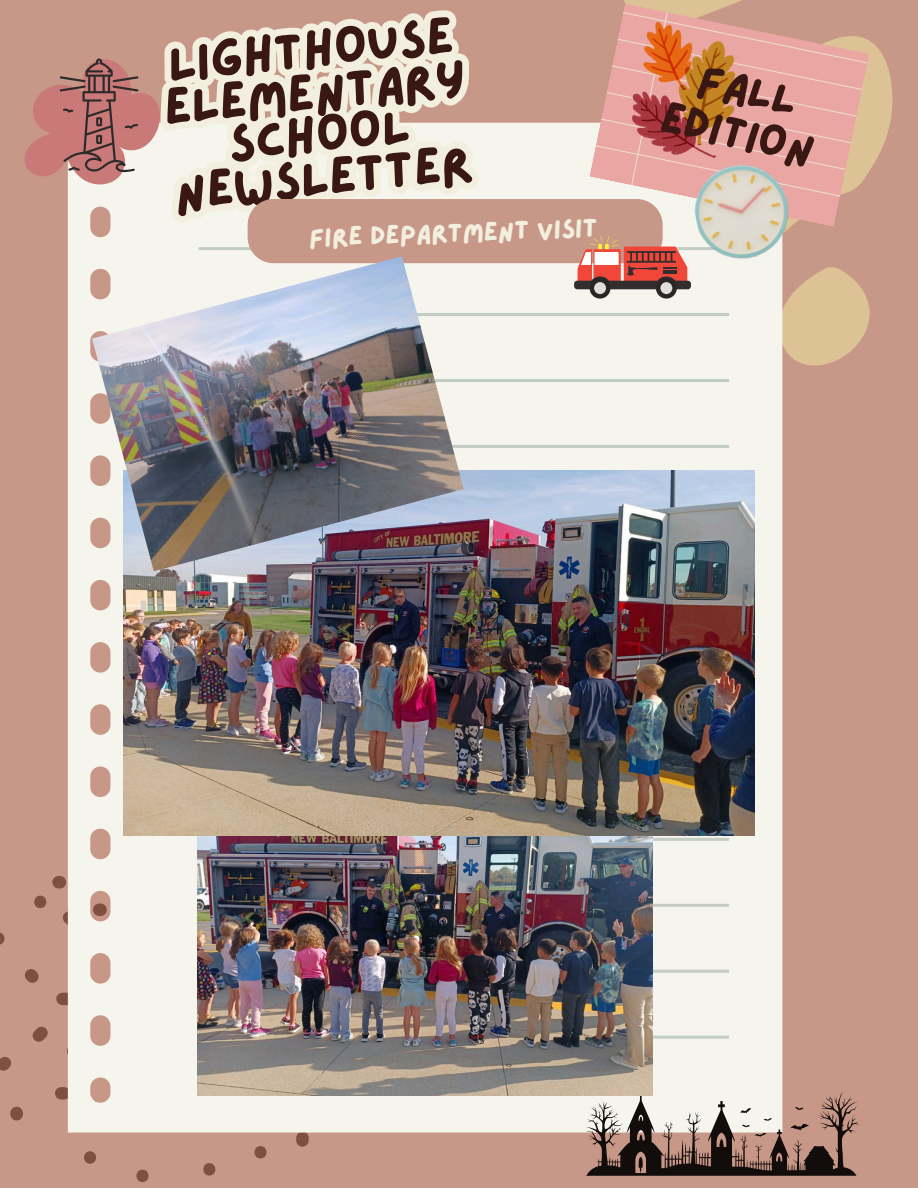
<style>
.page{position:relative;width:918px;height:1188px;background:#c79887}
.page>*{position:absolute;margin:0;border:0;box-sizing:border-box;transform-origin:0 0}
.t1{font:52.2px/42.8px "Lazydog";color:#391814;text-align:center}
.t2{font:45.3px/44.5px "Lazydog";color:#391814;text-align:center}
.t3{font:27px "Lazydog";color:#f3efde}
</style>
<div class="page">
<svg style="left:623px;top:0;width:119px;height:4px"></svg>
<svg style="left:782px;top:287px;width:88px;height:82px"></svg>
<svg style="left:782px;top:40px;width:111px;height:247px"></svg>
<svg style="left:63px;top:911px;width:5px;height:14px"></svg>
<div style="left:56px;top:993px;width:17px;height:12px;background:#7f5040;border-radius:6px"></div>
<svg style="left:25px;top:969px;width:14px;height:14px"></svg>
<svg style="left:67px;top:1044px;width:1px;height:16px"></svg>
<svg style="left:33px;top:1027px;width:15px;height:15px"></svg>
<svg style="left:0;top:1057px;width:11px;height:14px"></svg>
<svg style="left:10px;top:1107px;width:13px;height:14px"></svg>
<svg style="left:84px;top:1151px;width:12px;height:13px"></svg>
<svg style="left:136px;top:1170px;width:13px;height:12px"></svg>
<svg style="left:203px;top:1163px;width:13px;height:13px"></svg>
<svg style="left:254px;top:1146px;width:13px;height:13px"></svg>
<svg style="left:296px;top:1133px;width:13px;height:14px"></svg>
<svg style="left:55px;top:1087px;width:13px;height:13px"></svg>
<svg style="left:0;top:932px;width:5px;height:13px"></svg>
<svg style="left:34px;top:896px;width:13px;height:12px"></svg>
<svg style="left:52px;top:876px;width:14px;height:13px"></svg>
<div style="left:68px;top:123px;width:714px;height:1010px;background:#f6f5ed"></div>
<hr style="left:199px;top:313px;width:530px;height:3px;background:#c4cdc4">
<hr style="left:199px;top:379px;width:530px;height:3px;background:#c4cdc4">
<hr style="left:199px;top:445px;width:530px;height:3px;background:#c4cdc4">
<hr style="left:199px;top:838px;width:530px;height:3px;background:#c4cdc4">
<hr style="left:199px;top:904px;width:530px;height:3px;background:#c4cdc4">
<hr style="left:199px;top:970px;width:530px;height:3px;background:#c4cdc4">
<hr style="left:199px;top:1036px;width:530px;height:3px;background:#c4cdc4">
<svg style="left:93px;top:240px;width:105px;height:809px"></svg>
<svg style="left:589px;top:4px;width:280px;height:223px;fill:#eaa6a2"></svg>
<div style="left:142px;top:122px;width:429px;height:863px;background:#f6f5ed"></div>
<svg style="left:24px;top:10px;width:449px;height:177px"></svg>
<svg style="left:154px;top:123px;width:377px;height:348px;background:#f3f1e5"></svg>
<img style="left:687px;top:157px;width:110px;height:110px">
<img style="left:632px;top:22px;width:110px;height:135px">
<svg style="left:586px;top:1078px;width:274px;height:98px"></svg>
<img style="left:198px;top:835px;width:454px;height:261px">
<img style="left:123px;top:471px;width:631px;height:364px">
<img style="left:92px;top:256px;width:372px;height:315px">
<div style="left:590px;top:278px;width:20px;height:21px;background:#2b2727;border-radius:50%"></div>
<div style="left:594px;top:282px;width:12px;height:12px;background:#e2dedc;border-radius:50%"></div>
<svg style="left:656px;top:278px;width:21px;height:21px"></svg>
<div style="left:660px;top:282px;width:12px;height:12px;background:#e2dedc;border-radius:50%"></div>
<svg style="left:248px;top:199px;width:443px;height:90px"></svg>
<h1 class="t1" style="left:157px;top:47px;width:306px;rotate:-6deg">LIGHTHOUSE<br>ELEMENTARY<br>SCHOOL<br>NEWSLETTER</h1>
<p class="t3" style="left:308px;top:225px;width:291px;rotate:-2deg">FIRE DEPARTMENT VISIT</p>
<p class="t2" style="left:676px;top:53px;width:158px;rotate:13deg">FALL<br>EDITION</p>
</div>
